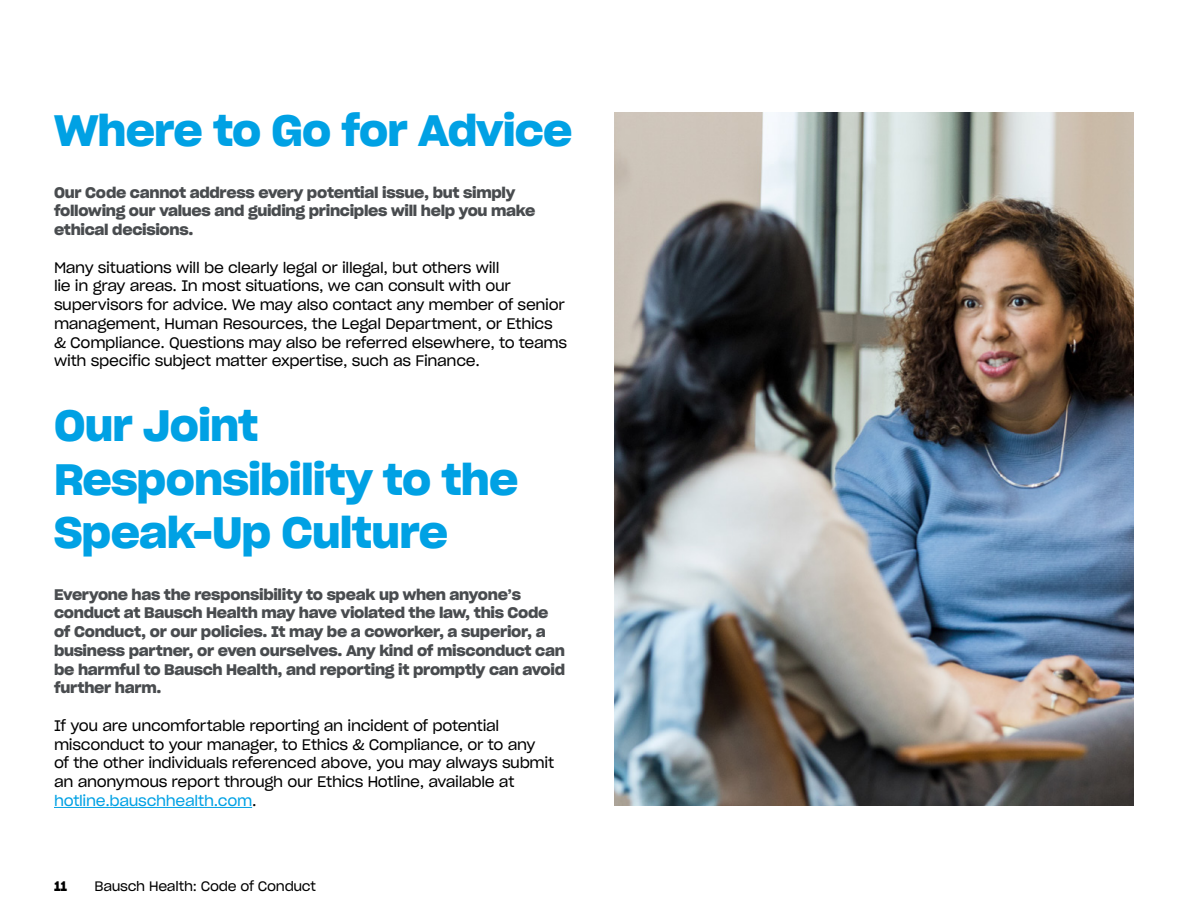
<style>
.page{position:relative;width:1188px;height:918px;background:#fff}
.page>*{position:absolute;margin:0;border:0;box-sizing:border-box;transform-origin:0 0}
.t1{font:42.9px/53.6px "Sharp Grotesk Sm Bold 21";letter-spacing:-.02em;color:#00a1e4}
.t2{font:15px/18.8px "Sharp Grotesk Book 20";letter-spacing:-.02em;color:#000}
.t3{font:15px/18.8px "Sharp Grotesk Sm Bold 21";letter-spacing:-.02em;color:#494c4f}
.t4{font:13.5px "Sharp Grotesk Book 20";letter-spacing:-.02em;color:#000}
.t5{font:13.5px "Sharp Grotesk Sm Bold 20";color:#000}
.s1{color:#00a1e4}
</style>
<div class="page">
<hr style="left:54px;top:807px;width:198px;height:1px;background:#00a1e4">
<img style="left:614px;top:112px;width:520px;height:694px">
<h1 class="t1" style="left:54px;top:101px;width:520px">Where to Go for Advice</h1>
<p class="t3" style="left:54px;top:182px;width:483px">Our Code cannot address every potential issue, but simply following our values and guiding principles will help you make ethical decisions.</p>
<p class="t2" style="left:54px;top:257px;width:515px">Many situations will be clearly legal or illegal, but others will<br>lie in gray areas. In most situations, we can consult with our supervisors for advice. We may also contact any member of senior management, Human Resources, the Legal Department, or Ethics &amp; Compliance. Questions may also be referred elsewhere, to teams with specific subject matter expertise, such as Finance.</p>
<h1 class="t1" style="left:54px;top:396px;width:466px">Our Joint<br>Responsibility to the<br>Speak-Up Culture</h1>
<p class="t3" style="left:54px;top:584px;width:513px">Everyone has the responsibility to speak up when anyone’s conduct at Bausch Health may have violated the law, this Code of Conduct, or our policies. It may be a coworker, a superior, a business partner, or even ourselves. Any kind of misconduct can be harmful to Bausch Health, and reporting it promptly can avoid further harm.</p>
<p class="t2" style="left:54px;top:715px;width:502px">If you are uncomfortable reporting an incident of potential misconduct to your manager, to Ethics &amp; Compliance, or to any of the other individuals referenced above, you may always submit an anonymous report through our Ethics Hotline, available at <span class="s1">hotline.bauschhealth.com</span>.</p>
<p class="t5" style="left:54px;top:875px;width:15px">11</p>
<p class="t4" style="left:94px;top:876px;width:223px">Bausch Health: Code of Conduct</p>
</div>
